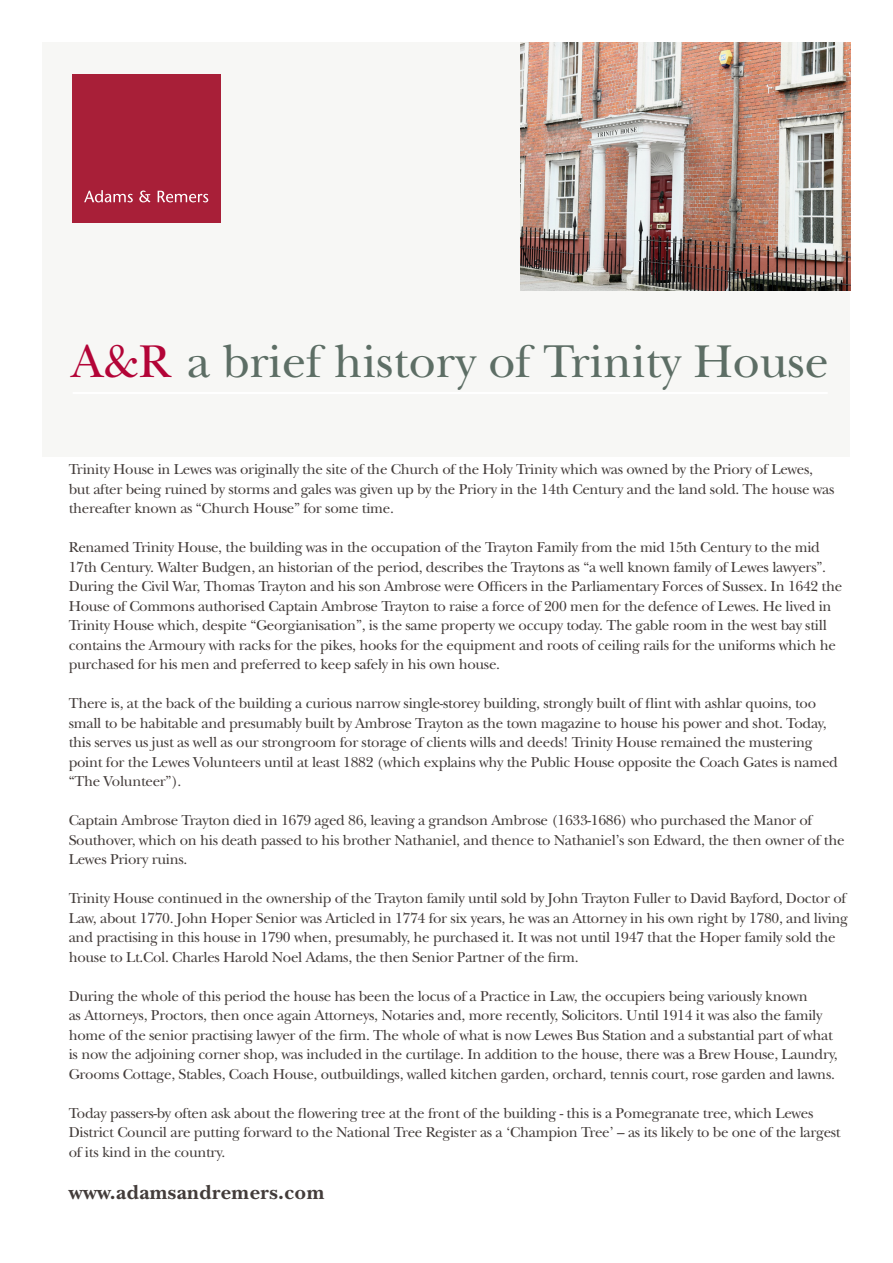
<style>
.page{position:relative;width:893px;height:1263px;background:#fff}
.page>*{position:absolute;margin:0;border:0;box-sizing:border-box;transform-origin:0 0}
.t1{font:48px "New Baskerville Std";color:#5d6e65}
.Main_Intro{font:700 21px "New Baskerville Std";letter-spacing:.02em;color:#433c3a}
.Main_Intro-2{font:15px/19.5px "New Baskerville Std";letter-spacing:-.02em;color:#433c3a}
.s1{color:#b30437}
</style>
<div class="page">
<div style="left:43px;top:43px;width:807px;height:414px;background:#f7f7f5"></div>
<hr style="left:73px;top:392px;width:755px;height:2px;background:#fff">
<img style="left:521px;top:43px;width:329px;height:248px">
<div style="left:72px;top:74px;width:149px;height:149px;background:#a81f38"></div>
<svg style="left:84px;top:190px;width:49px;height:12px"></svg>
<svg style="left:139px;top:191px;width:12px;height:11px"></svg>
<svg style="left:158px;top:191px;width:50px;height:11px"></svg>
<p class="t1" style="left:72px;top:334px;width:759px"><span class="s1">A&amp;R</span> a brief history of Trinity House</p>
<p class="Main_Intro-2" style="left:69px;top:460px;width:767px">Trinity House in Lewes was originally the site of the Church of the Holy Trinity which was owned by the Priory of Lewes, but after being ruined by storms and gales was given up by the Priory in the 14th Century and the land sold. The house was thereafter known as “Church House” for some time.</p>
<p class="Main_Intro-2" style="left:69px;top:538px;width:775px">Renamed Trinity House, the building was in the occupation of the Trayton Family from the mid 15th Century to the mid 17th Century. Walter Budgen, an historian of the period, describes the Traytons as “a well known family of Lewes lawyers”.<br>During the Civil War, Thomas Trayton and his son Ambrose were Officers in the Parliamentary Forces of Sussex. In 1642 the House of Commons authorised Captain Ambrose Trayton to raise a force of 200 men for the defence of Lewes. He lived in Trinity House which, despite “Georgianisation”, is the same property we occupy today. The gable room in the west bay still contains the Armoury with racks for the pikes, hooks for the equipment and roots of ceiling rails for the uniforms which he purchased for his men and preferred to keep safely in his own house.</p>
<p class="Main_Intro-2" style="left:69px;top:694px;width:771px">There is, at the back of the building a curious narrow single-storey building, strongly built of flint with ashlar quoins, too small to be habitable and presumably built by Ambrose Trayton as the town magazine to house his power and shot. Today, this serves us just as well as our strongroom for storage of clients wills and deeds! Trinity House remained the mustering point for the Lewes Volunteers until at least 1882 (which explains why the Public House opposite the Coach Gates is named “The Volunteer”).</p>
<p class="Main_Intro-2" style="left:69px;top:811px;width:777px">Captain Ambrose Trayton died in 1679 aged 86, leaving a grandson Ambrose (1633-1686) who purchased the Manor of<br>Southover, which on his death passed to his brother Nathaniel, and thence to Nathaniel’s son Edward, the then owner of the<br>Lewes Priory ruins.</p>
<p class="Main_Intro-2" style="left:69px;top:889px;width:781px">Trinity House continued in the ownership of the Trayton family until sold by John Trayton Fuller to David Bayford, Doctor of Law, about 1770. John Hoper Senior was Articled in 1774 for six years, he was an Attorney in his own right by 1780, and living and practising in this house in 1790 when, presumably, he purchased it. It was not until 1947 that the Hoper family sold the house to Lt.Col. Charles Harold Noel Adams, the then Senior Partner of the firm.</p>
<p class="Main_Intro-2" style="left:69px;top:986px;width:770px">During the whole of this period the house has been the locus of a Practice in Law, the occupiers being variously known<br>as Attorneys, Proctors, then once again Attorneys, Notaries and, more recently, Solicitors. Until 1914 it was also the family home of the senior practising lawyer of the firm. The whole of what is now Lewes Bus Station and a substantial part of what is now the adjoining corner shop, was included in the curtilage. In addition to the house, there was a Brew House, Laundry, Grooms Cottage, Stables, Coach House, outbuildings, walled kitchen garden, orchard, tennis court, rose garden and lawns.</p>
<p class="Main_Intro-2" style="left:69px;top:1103px;width:773px">Today passers-by often ask about the flowering tree at the front of the building - this is a Pomegranate tree, which Lewes<br>District Council are putting forward to the National Tree Register as a ‘Champion Tree’ – as its likely to be one of the largest of its kind in the country.</p>
<p class="Main_Intro" style="left:69px;top:1179px;width:257px">www.adamsandremers.com</p>
</div>
